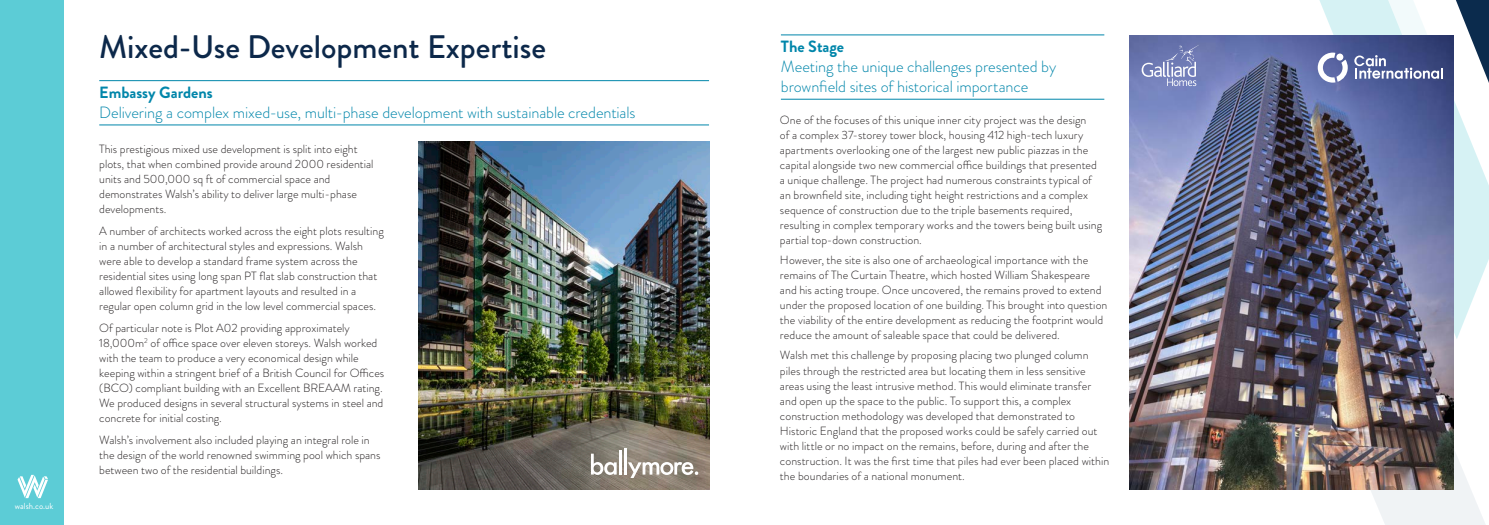
<style>
.page{position:relative;width:1489px;height:525px;background:#fff}
.page>*{position:absolute;margin:0;border:0;box-sizing:border-box;transform-origin:0 0}
.Page_Title{font:500 32.5px "Brandon Grotesque";color:#0c284a}
.Small_Employee_Job_Position{font:300 16.25px/20px "Brandon Grotesque";letter-spacing:-.005em;color:#0086aa}
.Small_Employee_Name{font:700 16.25px "Brandon Grotesque";letter-spacing:-.005em;color:#0086aa}
.Body_Text{font:300 11.88px/15px "Brandon Grotesque";letter-spacing:.005em;color:#231f20}
.Body_Copy{font:300 11.88px/15px "Brandon Grotesque";color:#231f20}
.t1{font:8.75px "Brandon Grotesque";color:#fff}
</style>
<div class="page">
<svg style="left:1319px;top:0;width:35px;height:35px"></svg>
<div style="left:0;top:0;width:64px;height:524px;background:#5cccd6"></div>
<svg style="left:18px;top:474px;width:30px;height:24px"></svg>
<hr style="left:99px;top:80px;width:610px;height:1px;background:#0086aa">
<hr style="left:99px;top:125px;width:610px;height:1px;background:#0086aa">
<hr style="left:780px;top:35px;width:324px;height:1px;background:#0086aa">
<hr style="left:780px;top:99px;width:324px;height:1px;background:#0086aa">
<img style="left:419px;top:142px;width:290px;height:347px">
<img style="left:1129px;top:35px;width:225px;height:454px">
<hr style="left:618px;top:450px;width:3px;height:24px;background:#fff">
<hr style="left:624px;top:448px;width:2px;height:26px;background:#fff">
<svg style="left:591px;top:453px;width:25px;height:21px"></svg>
<svg style="left:628px;top:462px;width:70px;height:15px"></svg>
<img style="left:1354px;top:0;width:134px;height:524px">
<svg style="left:1317px;top:53px;width:30px;height:30px"></svg>
<div style="left:1336px;top:54px;width:7px;height:6px;background:#fff;border-radius:50%"></div>
<svg style="left:1141px;top:45px;width:58px;height:41px;background:#858fc0"></svg>
<p class="t1" style="left:15px;top:499px;width:40px">walsh.co.uk</p>
<p class="Page_Title" style="left:99px;top:25px;width:448px">Mixed-Use Development Expertise</p>
<p class="Small_Employee_Name" style="left:99px;top:81px;width:115px">Embassy Gardens</p>
<p class="Small_Employee_Job_Position" style="left:99px;top:102px;width:537px">Delivering a complex mixed-use, multi-phase development with sustainable credentials</p>
<p class="Body_Copy" style="left:99px;top:141px;width:276px">This prestigious mixed use development is split into eight plots, that when combined provide around 2000 residential units and 500,000 sq ft of commercial space and demonstrates Walsh’s ability to deliver large multi-phase developments.</p>
<p class="Body_Copy" style="left:99px;top:223px;width:286px">A number of architects worked across the eight plots resulting in a number of architectural styles and expressions. Walsh were able to develop a standard frame system across the residential sites using long span PT flat slab construction that allowed flexibility for apartment layouts and resulted in a regular open column grid in the low level commercial spaces.</p>
<p class="Body_Copy" style="left:99px;top:320px;width:286px">Of particular note is Plot A02 providing approximately 18,000m<sup>2</sup> of office space over eleven storeys. Walsh worked with the team to produce a very economical design while keeping within a stringent brief of a British Council for Offices (BCO) compliant building with an Excellent BREAAM rating.<br>We produced designs in several structural systems in steel and concrete for initial costing.</p>
<p class="Body_Copy" style="left:99px;top:432px;width:283px">Walsh’s involvement also included playing an integral role in the design of the world renowned swimming pool which spans between two of the residential buildings.</p>
<p class="Small_Employee_Name" style="left:780px;top:35px;width:65px">The Stage</p>
<p class="Small_Employee_Job_Position" style="left:780px;top:56px;width:277px">Meeting the unique challenges presented by brownfield sites of historical importance</p>
<p class="Body_Text" style="left:780px;top:112px;width:324px">One of the focuses of this unique inner city project was the design<br>of a complex 37-storey tower block, housing 412 high-tech luxury apartments overlooking one of the largest new public piazzas in the capital alongside two new commercial office buildings that presented a unique challenge. The project had numerous constraints typical of an brownfield site, including tight height restrictions and a complex sequence of construction due to the triple basements required, resulting in complex temporary works and the towers being built using partial top-down construction.</p>
<p class="Body_Text" style="left:780px;top:252px;width:329px">However, the site is also one of archaeological importance with the remains of The Curtain Theatre, which hosted William Shakespeare and his acting troupe. Once uncovered, the remains proved to extend under the proposed location of one building. This brought into question the viability of the entire development as reducing the footprint would reduce the amount of saleable space that could be delivered.</p>
<p class="Body_Text" style="left:780px;top:348px;width:331px">Walsh met this challenge by proposing placing two plunged column piles through the restricted area but locating them in less sensitive areas using the least intrusive method. This would eliminate transfer and open up the space to the public. To support this, a complex construction methodology was developed that demonstrated to Historic England that the proposed works could be safely carried out with little or no impact on the remains, before, during and after the construction. It was the first time that piles had ever been placed within the boundaries of a national monument.</p>
</div>
